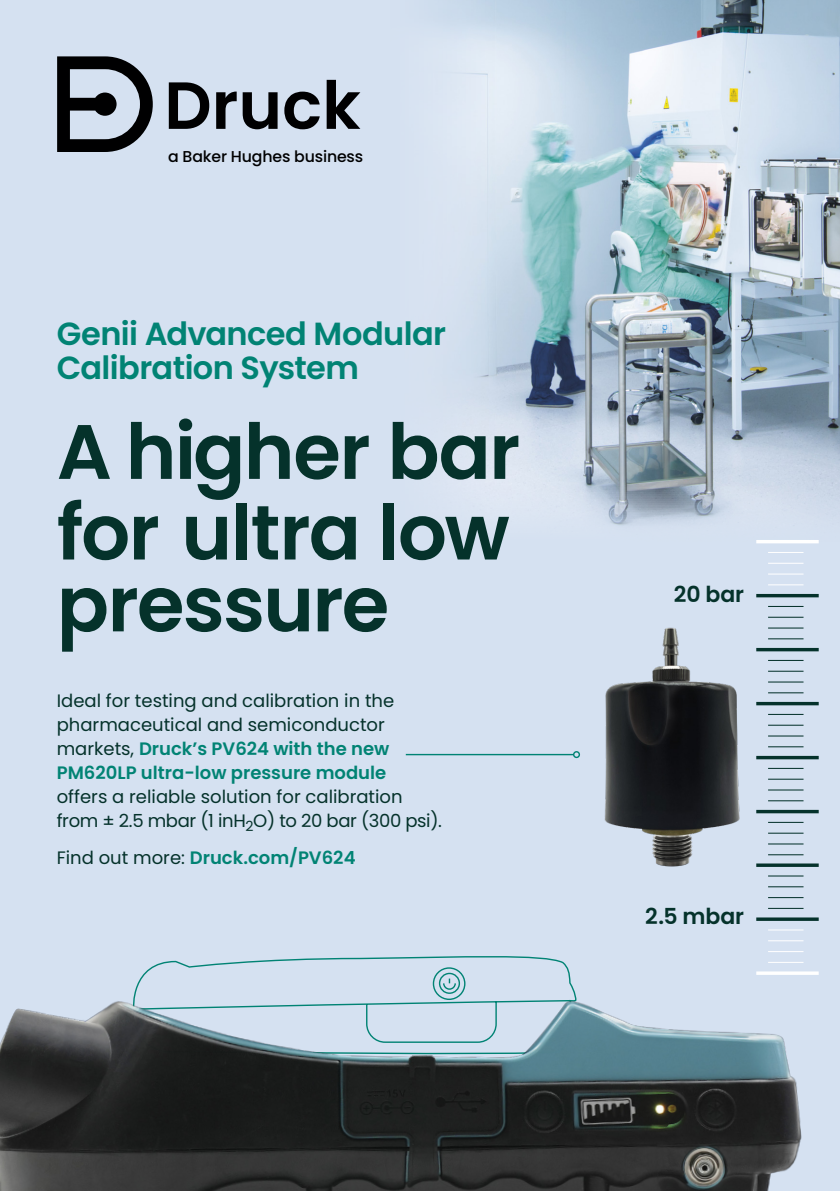
<style>
.page{position:relative;width:840px;height:1191px;background:#fff}
.page>*{position:absolute;margin:0;border:0;box-sizing:border-box;transform-origin:0 0}
.t1{font:600 77px/80.6px "Poppins";letter-spacing:-.02em;color:#05322b}
.t2{font:600 32px/34px "Poppins";letter-spacing:-.02em;color:#018374}
.t3{font:600 22px "Poppins";letter-spacing:-.01em;color:#05322b}
.t4{font:18px/24px "Poppins";color:#05322b}
.t5{font:600 18px "Poppins";color:#018374}
.t6{font:500 15.8px "Poppins";letter-spacing:-.01em;color:#000001}
.s1{font-weight:600;color:#018374}
.s2{font-weight:400;color:#05322b}
</style>
<div class="page">
<div style="left:0;top:0;width:839px;height:1191px;background:#d5e1f1"></div>
<hr style="left:405px;top:754px;width:168px;height:1px;background:#018374">
<div style="left:572px;top:751px;width:7px;height:7px;border:1px solid #018374;border-radius:50%"></div>
<img style="left:209px;top:0;width:630px;height:543px">
<svg style="left:57px;top:56px;width:96px;height:96px"></svg>
<svg style="left:169px;top:82px;width:40px;height:47px"></svg>
<svg style="left:216px;top:92px;width:20px;height:37px"></svg>
<svg style="left:242px;top:92px;width:35px;height:37px"></svg>
<svg style="left:284px;top:92px;width:35px;height:37px"></svg>
<svg style="left:326px;top:80px;width:34px;height:49px"></svg>
<hr style="left:767px;top:854px;width:36px;height:1px;background:#05322b">
<hr style="left:767px;top:843px;width:36px;height:1px;background:#05322b">
<hr style="left:767px;top:832px;width:36px;height:1px;background:#05322b">
<hr style="left:767px;top:822px;width:36px;height:1px;background:#05322b">
<hr style="left:755px;top:810px;width:63px;height:3px;background:#05322b">
<hr style="left:767px;top:800px;width:36px;height:1px;background:#05322b">
<hr style="left:767px;top:789px;width:36px;height:1px;background:#05322b">
<hr style="left:767px;top:778px;width:36px;height:1px;background:#05322b">
<hr style="left:767px;top:768px;width:36px;height:1px;background:#05322b">
<hr style="left:755px;top:756px;width:63px;height:3px;background:#05322b">
<hr style="left:767px;top:746px;width:36px;height:1px;background:#05322b">
<hr style="left:767px;top:735px;width:36px;height:1px;background:#05322b">
<hr style="left:767px;top:724px;width:36px;height:1px;background:#05322b">
<hr style="left:767px;top:714px;width:36px;height:1px;background:#05322b">
<hr style="left:755px;top:702px;width:63px;height:3px;background:#05322b">
<hr style="left:767px;top:692px;width:36px;height:1px;background:#05322b">
<hr style="left:767px;top:681px;width:36px;height:1px;background:#05322b">
<hr style="left:767px;top:670px;width:36px;height:2px;background:#05322b">
<hr style="left:767px;top:660px;width:36px;height:1px;background:#05322b">
<hr style="left:755px;top:648px;width:63px;height:3px;background:#05322b">
<hr style="left:767px;top:638px;width:36px;height:1px;background:#05322b">
<hr style="left:767px;top:627px;width:36px;height:1px;background:#05322b">
<hr style="left:767px;top:617px;width:36px;height:1px;background:#05322b">
<hr style="left:767px;top:606px;width:36px;height:1px;background:#05322b">
<hr style="left:755px;top:594px;width:63px;height:3px;background:#05322b">
<hr style="left:767px;top:584px;width:36px;height:1px;background:#fff">
<hr style="left:767px;top:573px;width:36px;height:1px;background:#fff">
<hr style="left:767px;top:563px;width:36px;height:1px;background:#fff">
<hr style="left:767px;top:552px;width:36px;height:1px;background:#fff">
<hr style="left:755px;top:540px;width:63px;height:3px;background:#fff">
<svg style="left:756px;top:917px;width:62px;height:4px"></svg>
<hr style="left:767px;top:908px;width:36px;height:1px;background:#05322b">
<hr style="left:767px;top:897px;width:36px;height:1px;background:#05322b">
<hr style="left:767px;top:886px;width:36px;height:1px;background:#05322b">
<hr style="left:767px;top:875px;width:36px;height:1px;background:#05322b">
<svg style="left:757px;top:863px;width:61px;height:4px"></svg>
<img style="left:0;top:929px;width:819px;height:262px">
<img style="left:604px;top:627px;width:153px;height:240px">
<p class="t6" style="left:168px;top:146px;width:196px">a Baker Hughes business</p>
<p class="t2" style="left:57px;top:316px;width:390px">Genii Advanced Modular<br>Calibration System</p>
<p class="t1" style="left:57px;top:412px;width:465px">A higher bar for ultra low</p>
<p class="t1" style="left:57px;top:564px;width:334px">pressure</p>
<p class="t4" style="left:57px;top:688px;width:386px">Ideal for testing and calibration in the pharmaceutical and semiconductor markets, <span class="s1">Druck’s PV624 with the new PM620LP ultra-low pressure module<br></span>offers a reliable solution for calibration from ± 2.5 mbar (1 inH<sub>2</sub>O) to 20 bar (300 psi).</p>
<p class="t5" style="left:57px;top:846px;width:300px"><span class="s2">Find out more:</span> Druck.com/PV624</p>
<p class="t3" style="left:673px;top:581px;width:71px">20 bar</p>
<p class="t3" style="left:644px;top:903px;width:100px">2.5 mbar</p>
</div>
